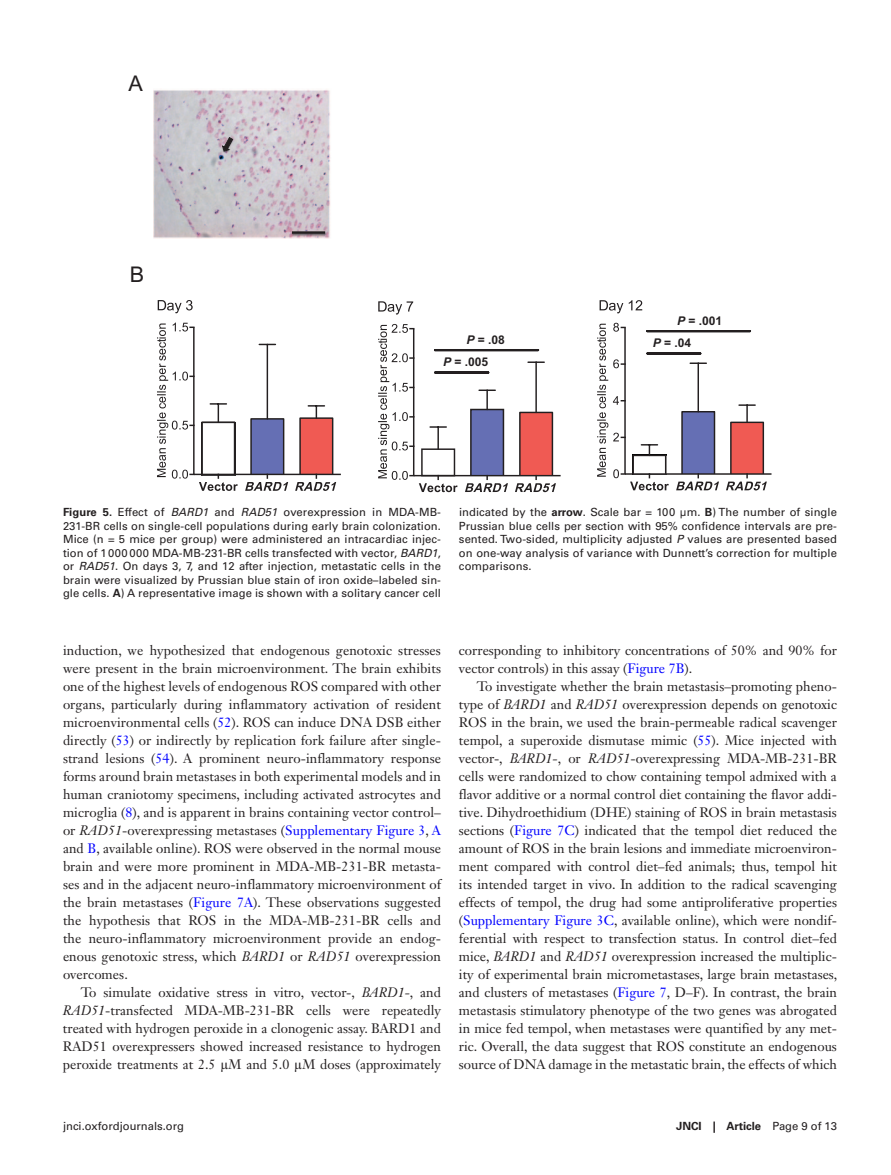
<style>
.page{position:relative;width:891px;height:1175px;background:#fff}
.page>*{position:absolute;margin:0;border:0;box-sizing:border-box;transform-origin:0 0}
.t1{font:21.6px "Arial";color:#231f20}
.t2{font:13.5px/18px "Janson Text LT Std";color:#231f20;text-align:justify}
.t3{font:700 12px/22.2px "Arial";color:#231f20}
.t4{font:11.25px/13.5px "Univers LT Std";letter-spacing:.005em;color:#231f20;text-align:justify}
.t5{font:700 11.25px "Univers LT Std";color:#231f20}
.s1{font-style:italic}
.s2{font-weight:700}
.s3{color:#00f}
.s4{font-family:"Gandhari Unicode"}
.s5{font-weight:400}
</style>
<div class="page">
<img style="left:154px;top:90px;width:177px;height:149px">
<hr style="left:292px;top:231px;width:33px;height:3px;background:#231f20">
<svg style="left:222px;top:137px;width:11px;height:15px"></svg>
<div style="left:251px;top:419px;width:33px;height:55px;background:#656fb4"></div>
<div style="left:250px;top:418px;width:34px;height:57px;border:1px solid #231f20"></div>
<svg style="left:259px;top:344px;width:16px;height:1px"></svg>
<hr style="left:267px;top:344px;width:1px;height:75px;background:#231f20">
<div style="left:300px;top:418px;width:33px;height:56px;background:#f05a53"></div>
<div style="left:299px;top:417px;width:34px;height:58px;border:1px solid #231f20"></div>
<svg style="left:308px;top:405px;width:16px;height:13px"></svg>
<hr style="left:194px;top:473px;width:147px;height:2px;background:#231f20">
<svg style="left:245px;top:475px;width:43px;height:16px"></svg>
<svg style="left:295px;top:475px;width:41px;height:16px"></svg>
<svg style="left:157px;top:322px;width:81px;height:169px"></svg>
<svg style="left:158px;top:300px;width:35px;height:13px"></svg>
<div style="left:682px;top:412px;width:33px;height:62px;background:#656fb4"></div>
<div style="left:681px;top:411px;width:34px;height:64px;border:1px solid #231f20"></div>
<svg style="left:690px;top:362px;width:16px;height:2px"></svg>
<hr style="left:698px;top:363px;width:1px;height:49px;background:#231f20">
<div style="left:731px;top:422px;width:32px;height:52px;background:#f05a53"></div>
<div style="left:730px;top:421px;width:34px;height:54px;border:1px solid #231f20"></div>
<svg style="left:739px;top:404px;width:16px;height:18px"></svg>
<hr style="left:625px;top:473px;width:147px;height:2px;background:#231f20">
<svg style="left:676px;top:474px;width:43px;height:16px"></svg>
<svg style="left:726px;top:474px;width:41px;height:16px"></svg>
<svg style="left:597px;top:323px;width:72px;height:167px"></svg>
<svg style="left:600px;top:300px;width:23px;height:13px"></svg>
<svg style="left:629px;top:300px;width:13px;height:10px"></svg>
<hr style="left:647px;top:330px;width:103px;height:2px;background:#231f20">
<hr style="left:647px;top:352px;width:53px;height:2px;background:#231f20">
<div style="left:470px;top:409px;width:34px;height:67px;background:#656fb4;border:2px solid #231f20"></div>
<svg style="left:479px;top:389px;width:16px;height:20px"></svg>
<div style="left:520px;top:412px;width:32px;height:63px;background:#f05a53"></div>
<div style="left:519px;top:412px;width:34px;height:64px;border:1px solid #231f20"></div>
<svg style="left:528px;top:361px;width:16px;height:2px"></svg>
<hr style="left:535px;top:362px;width:2px;height:50px;background:#231f20">
<hr style="left:414px;top:475px;width:147px;height:1px;background:#231f20">
<svg style="left:465px;top:476px;width:43px;height:16px"></svg>
<svg style="left:515px;top:476px;width:41px;height:16px"></svg>
<svg style="left:378px;top:324px;width:80px;height:168px"></svg>
<svg style="left:378px;top:301px;width:35px;height:13px"></svg>
<hr style="left:435px;top:349px;width:103px;height:2px;background:#231f20">
<hr style="left:435px;top:371px;width:53px;height:2px;background:#231f20">
<div style="left:421px;top:448px;width:34px;height:28px;border:1px solid #231f20"></div>
<h1 class="t1" style="left:129px;top:71px;width:16px">A</h1>
<h1 class="t1" style="left:130px;top:262px;width:16px">B</h1>
<p class="t3" style="left:467px;top:329px;width:40px"><span class="s1">P</span> = .08</p>
<p class="t3" style="left:443px;top:351px;width:47px"><span class="s1">P</span> = .005</p>
<p class="t3" style="left:653px;top:310px;width:71px;text-indent:25px"><span class="s1">P</span> = .001<br><span class="s1">P</span> = .04</p>
<p class="t4" style="left:63px;top:505px;width:380px"><span class="s2">Figure 5.</span> Effect of <span class="s1">BARD1</span> and <span class="s1">RAD51</span> overexpression in MDA-MB-231-BR cells on single-cell populations during early brain colonization.<br>Mice (n = 5 mice per group) were administered an intracardiac injec&shy;tion of 1000000 MDA-MB-231-BR cells transfected with vector, <span class="s1">BARD1</span>, or <span class="s1">RAD51</span>. On days 3, 7, and 12 after injection, metastatic cells in the brain were visualized by Prussian blue stain of iron oxide–labeled sin&shy;gle cells. <span class="s2">A</span>) A representative image is shown with a solitary cancer cell</p>
<p class="t4" style="left:459px;top:505px;width:380px">indicated by the <span class="s2">arrow</span>. Scale bar = 100 μm. <span class="s2">B</span>) The number of single Prussian blue cells per section with 95% confidence intervals are pre&shy;sented. Two-sided, multiplicity adjusted <span class="s1">P</span> values are presented based on one-way analysis of variance with Dunnett’s correction for multiple comparisons.</p>
<p class="t2" style="left:63px;top:641px;width:380px">induction, we hypothesized that endogenous genotoxic stresses were present in the brain microenvironment. The brain exhibits one of the highest levels of endogenous ROS compared with other organs, particularly during inflammatory activation of resident microenvironmental cells (<span class="s3">52</span>). ROS can induce DNA DSB either directly (<span class="s3">53</span>) or indirectly by replication fork failure after single&shy;strand lesions (<span class="s3">54</span>). A prominent neuro-inflammatory response forms around brain metastases in both experimental models and in human craniotomy specimens, including activated astrocytes and microglia (<span class="s3">8</span>), and is apparent in brains containing vector control– or <span class="s1">RAD51</span>-overexpressing metastases (<span class="s3">Supplementary Figure 3</span>, <span class="s3">A </span>and <span class="s3">B</span>, available online). ROS were observed in the normal mouse brain and were more prominent in MDA-MB-231-BR metasta&shy;ses and in the adjacent neuro-inflammatory microenvironment of the brain metastases (<span class="s3">Figure 7A</span>). These observations suggested the hypothesis that ROS in the MDA-MB-231-BR cells and the neuro-inflammatory microenvironment provide an endog&shy;enous genotoxic stress, which <span class="s1">BARD1</span> or <span class="s1">RAD51</span> overexpression overcomes.</p>
<p class="t2" style="left:63px;top:983px;width:380px;text-indent:18px">To simulate oxidative stress in vitro, vector-, <span class="s1">BARD1-</span>, and <span class="s1">RAD51</span>-transfected MDA-MB-231-BR cells were repeatedly treated with hydrogen peroxide in a clonogenic assay. BARD1 and RAD51 overexpressers showed increased resistance to hydrogen peroxide treatments at 2.5 <span class="s4">μ</span>M and 5.0 <span class="s4">μ</span>M doses (approximately</p>
<p class="t2" style="left:459px;top:641px;width:379px">corresponding to inhibitory concentrations of 50% and 90% for vector controls) in this assay (<span class="s3">Figure 7B</span>).</p>
<p class="t2" style="left:459px;top:677px;width:380px;text-indent:18px">To investigate whether the brain metastasis–promoting pheno&shy;type of <span class="s1">BARD1</span> and <span class="s1">RAD51</span> overexpression depends on genotoxic ROS in the brain, we used the brain-permeable radical scavenger tempol, a superoxide dismutase mimic (<span class="s3">55</span>). Mice injected with vector-, <span class="s1">BARD1-</span>, or <span class="s1">RAD51</span>-overexpressing MDA-MB-231-BR cells were randomized to chow containing tempol admixed with a flavor additive or a normal control diet containing the flavor addi&shy;tive. Dihydroethidium (DHE) staining of ROS in brain metastasis sections (<span class="s3">Figure 7C</span>) indicated that the tempol diet reduced the amount of ROS in the brain lesions and immediate microenviron&shy;ment compared with control diet–fed animals; thus, tempol hit its intended target in vivo. In addition to the radical scavenging effects of tempol, the drug had some antiproliferative properties (<span class="s3">Supplementary Figure 3C</span>, available online), which were nondif&shy;ferential with respect to transfection status. In control diet–fed mice, <span class="s1">BARD1</span> and <span class="s1">RAD51</span> overexpression increased the multiplic&shy;ity of experimental brain micrometastases, large brain metastases, and clusters of metastases (<span class="s3">Figure 7</span>, D–F). In contrast, the brain metastasis stimulatory phenotype of the two genes was abrogated in mice fed tempol, when metastases were quantified by any met&shy;ric. Overall, the data suggest that ROS constitute an endogenous source of DNA damage in the metastatic brain, the effects of which</p>
<p class="t4" style="left:63px;top:1119px;width:123px">jnci.oxfordjournals.org</p>
<p class="t5" style="left:676px;top:1119px;width:162px">JNCI | Article <span class="s5">Page 9 of 13</span></p>
</div>
